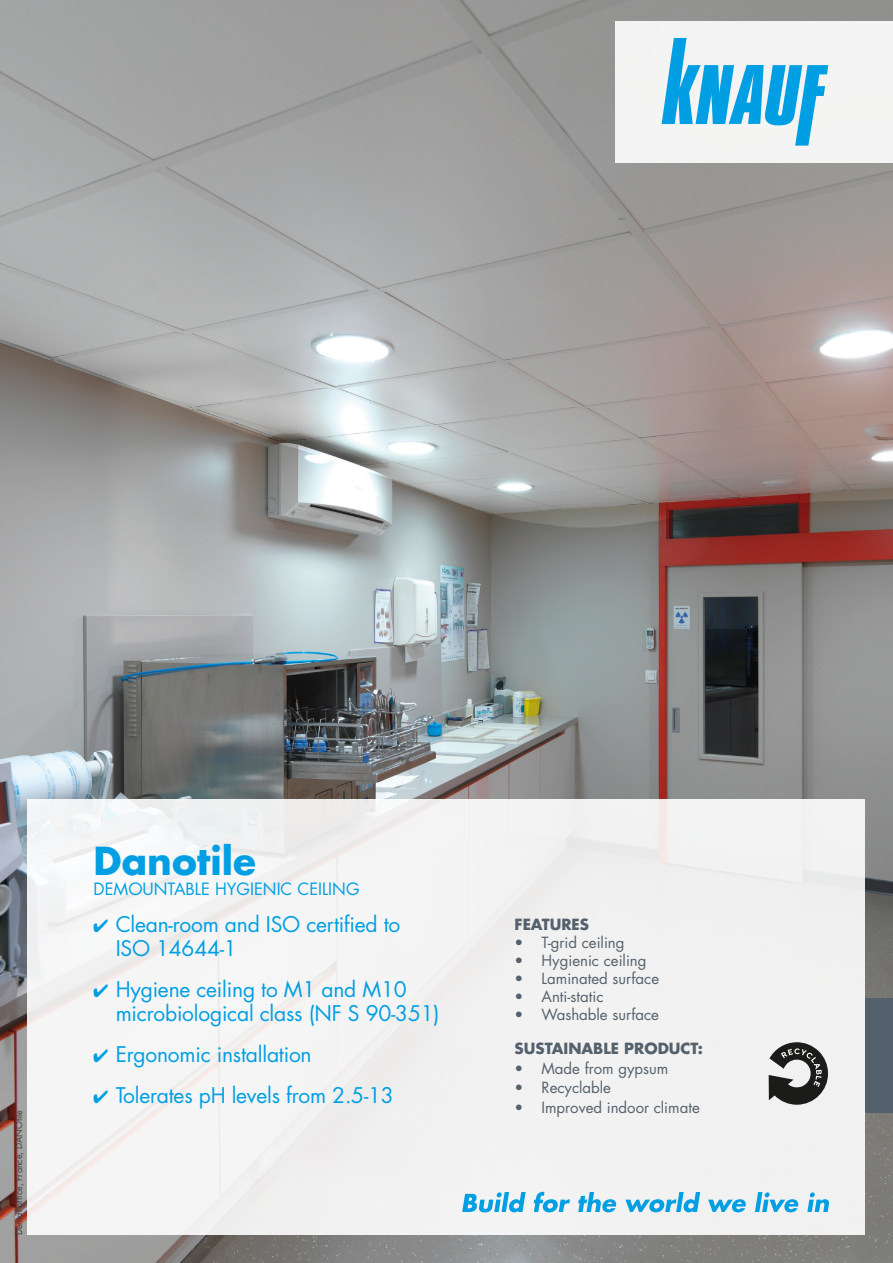
<style>
.page{position:relative;width:893px;height:1263px;background:#fff}
.page>*{position:absolute;margin:0;border:0;box-sizing:border-box;transform-origin:0 0}
.t1{font:700 37.5px "Futura Std";color:#009fe3}
.t2{font:21px/24px "Futura Std";letter-spacing:-.01em;color:#009fe3}
.t3{font:16.5px "Futura Std";color:#009fe3}
.t4{font:15px "Futura Std";color:#54616c}
.t5{font:700 15px "Futura Std";color:#54616c}
.t6{font:9px "Futura Std";color:#3d3d3c}
</style>
<div class="page">
<img style="left:0;top:0;width:893px;height:1263px">
<div style="left:28px;top:799px;width:837px;height:436px;background:#f2f2f2"></div>
<div style="left:865px;top:998px;width:28px;height:115px;background:#54616c"></div>
<div style="left:616px;top:21px;width:277px;height:142px;background:#f4f4f3"></div>
<svg style="left:662px;top:38px;width:166px;height:108px"></svg>
<svg style="left:462px;top:1192px;width:64px;height:20px"></svg>
<svg style="left:534px;top:1192px;width:36px;height:20px"></svg>
<svg style="left:578px;top:1192px;width:39px;height:20px"></svg>
<svg style="left:625px;top:1192px;width:75px;height:20px"></svg>
<svg style="left:708px;top:1199px;width:38px;height:13px"></svg>
<svg style="left:755px;top:1192px;width:44px;height:20px"></svg>
<svg style="left:807px;top:1192px;width:22px;height:20px"></svg>
<svg style="left:769px;top:1042px;width:59px;height:63px"></svg>
<p class="t6" style="left:13px;top:1235px;width:127px;rotate:-90deg">Dental office, France, DANOtile</p>
<p class="t1" style="left:94px;top:836px;width:164px">Danotile</p>
<p class="t3" style="left:94px;top:878px;width:267px">DEMOUNTABLE HYGIENIC CEILING</p>
<p class="t2" style="left:116px;top:913px;width:286px;text-indent:-22px">✔ Clean-room and ISO certified to<br>ISO 14644-1</p>
<p class="t2" style="left:116px;top:978px;width:325px;text-indent:-22px">✔ Hygiene ceiling to M1 and M10 microbiological class (NF S 90-351)</p>
<p class="t2" style="left:93px;top:1043px;width:220px">✔ Ergonomic installation</p>
<p class="t2" style="left:93px;top:1084px;width:302px">✔ Tolerates pH levels from 2.5-13</p>
<p class="t5" style="left:514px;top:914px;width:76px">FEATURES</p>
<p class="t4" style="left:514px;top:932px;width:112px">• T-grid ceiling</p>
<p class="t4" style="left:514px;top:950px;width:134px">• Hygienic ceiling</p>
<p class="t4" style="left:514px;top:968px;width:146px">• Laminated surface</p>
<p class="t4" style="left:514px;top:986px;width:90px">• Anti-static</p>
<p class="t4" style="left:514px;top:1004px;width:146px">• Washable surface</p>
<p class="t5" style="left:514px;top:1038px;width:190px">SUSTAINABLE PRODUCT:</p>
<p class="t4" style="left:514px;top:1058px;width:155px">• Made from gypsum</p>
<p class="t4" style="left:514px;top:1078px;width:98px">• Recyclable</p>
<p class="t4" style="left:514px;top:1097px;width:187px">• Improved indoor climate</p>
</div>
